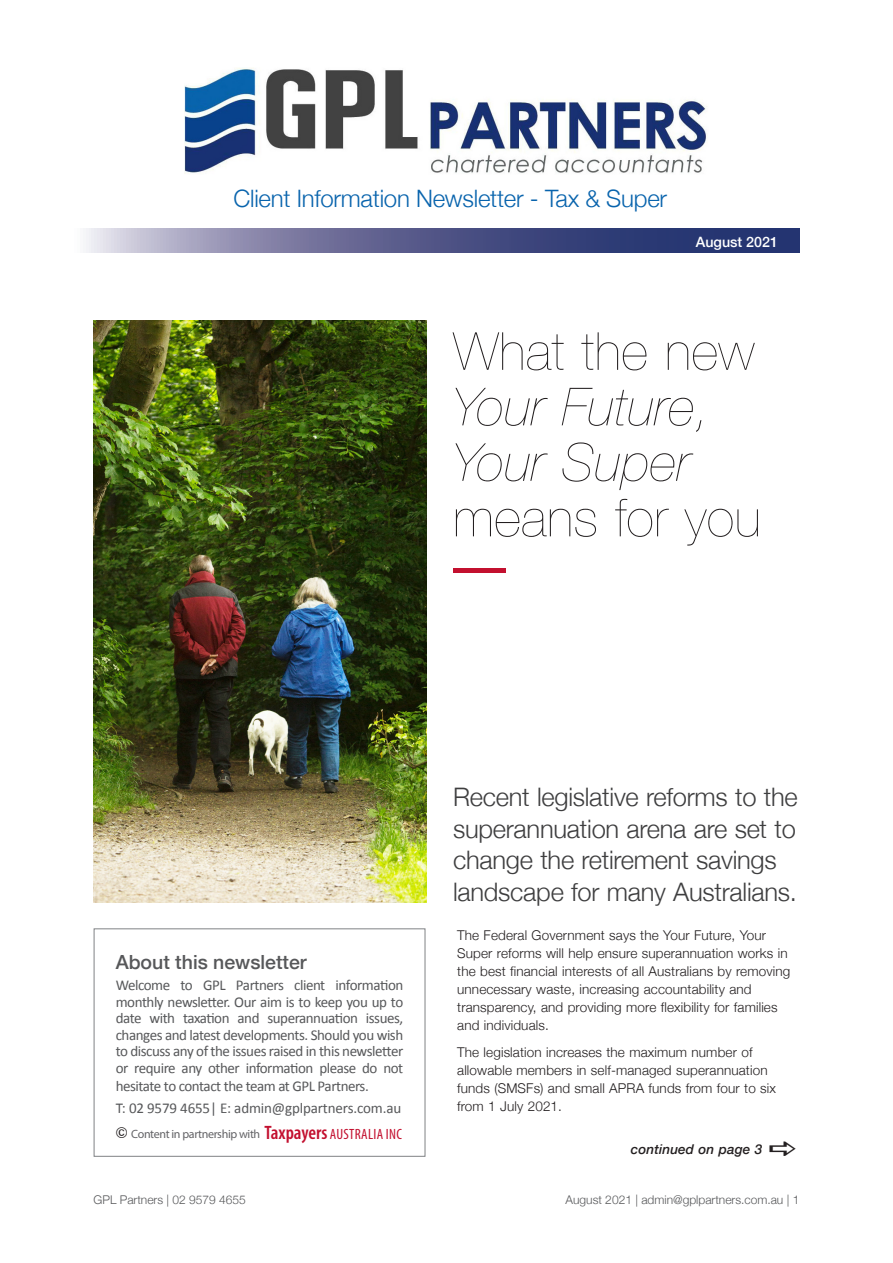
<style>
.page{position:relative;width:893px;height:1263px;background:#fff}
.page>*{position:absolute;margin:0;border:0;box-sizing:border-box;transform-origin:0 0}
.t1{font:200 52.5px "Helvetica Neue";letter-spacing:.01em;color:#231f20}
.t2{font:italic 200 52.5px/55.5px "Helvetica Neue";letter-spacing:.01em;color:#231f20}
.t3{font:300 25.5px/31.5px "Helvetica Neue";letter-spacing:-.01em;color:#3e3e3f}
.t4{font:300 24px "Helvetica Neue";letter-spacing:-.01em;color:#0964ad}
.t5{font:500 19.5px "Helvetica Neue";color:#57585a}
.t6{font:15px/16.5px "Calibri";letter-spacing:-.03em;color:#57585a;text-align:justify}
.t7{font:500 14.25px "Helvetica Neue";color:#fff}
.t8{font:300 13.5px/18px "Helvetica Neue";letter-spacing:.01em;color:#231f20}
.t9{font:italic 500 13.5px "Helvetica Neue";letter-spacing:.01em;color:#231f20}
.t10{font:300 12px "Helvetica Neue";color:#57585a}
.t11{font:12px "Myriad Pro";letter-spacing:-.03em;color:#636366}
.s1{font-weight:600;font-stretch:condensed;font-size:19.5px;color:#c3102f}
.s2{font-stretch:condensed;font-size:14.85px;color:#c3102f}
</style>
<div class="page">
<div style="left:453px;top:568px;width:53px;height:5px;background:#c3102f"></div>
<img style="left:93px;top:321px;width:334px;height:582px">
<div style="left:94px;top:928px;width:331px;height:229px;border:1px solid #808285"></div>
<svg style="left:86px;top:229px;width:713px;height:23px;background:#606693"></svg>
<img style="left:184px;top:68px;width:524px;height:106px">
<h3 class="t4" style="left:234px;top:179px;width:435px">Client Information Newsletter - Tax &amp; Super</h3>
<p class="t7" style="left:696px;top:230px;width:84px">August 2021</p>
<h1 class="t1" style="left:453px;top:310px;width:303px">What the new</h1>
<h1 class="t2" style="left:453px;top:376px;width:259px">Your Future,<br>Your Super</h1>
<h1 class="t1" style="left:453px;top:477px;width:309px">means for you</h1>
<h3 class="t5" style="left:116px;top:947px;width:193px">About this newsletter</h3>
<p class="t6" style="left:116px;top:976px;width:289px">Welcome to GPL Partners client information monthly newsletter. Our aim is to keep you up to date with taxation and superannuation issues, changes and latest developments. Should you wish to discuss any of the issues raised in this newsletter or require any other information please do not</p>
<p class="t6" style="left:116px;top:1074px;width:287px;line-height:22.2px">hesitate to contact the team at GPL Partners.<br>T: 02 9579 4655| E: admin@gplpartners.com.au</p>
<p class="t11" style="left:131px;top:1126px;width:272px">Content in partnership with <span class="s1">Taxpayers</span> <span class="s2">AUSTRALIA INC</span></p>
<h2 class="t3" style="left:453px;top:780px;width:346px">Recent legislative reforms to the superannuation arena are set to change the retirement savings landscape for many Australians.</h2>
<p class="t8" style="left:457px;top:925px;width:335px">The Federal Government says the Your Future, Your Super reforms will help ensure superannuation works in the best financial interests of all Australians by removing unnecessary waste, increasing accountability and transparency, and providing more flexibility for families and individuals.</p>
<p class="t8" style="left:457px;top:1042px;width:320px">The legislation increases the maximum number of allowable members in self-managed superannuation funds (SMSFs) and small APRA funds from four to six from 1 July 2021.</p>
<p class="t9" style="left:631px;top:1137px;width:133px">continued on page 3</p>
<p class="t10" style="left:94px;top:1190px;width:154px">GPL Partners | 02 9579 4655</p>
<p class="t10" style="left:565px;top:1190px;width:235px">August 2021 | admin@gplpartners.com.au | 1</p>
</div>
